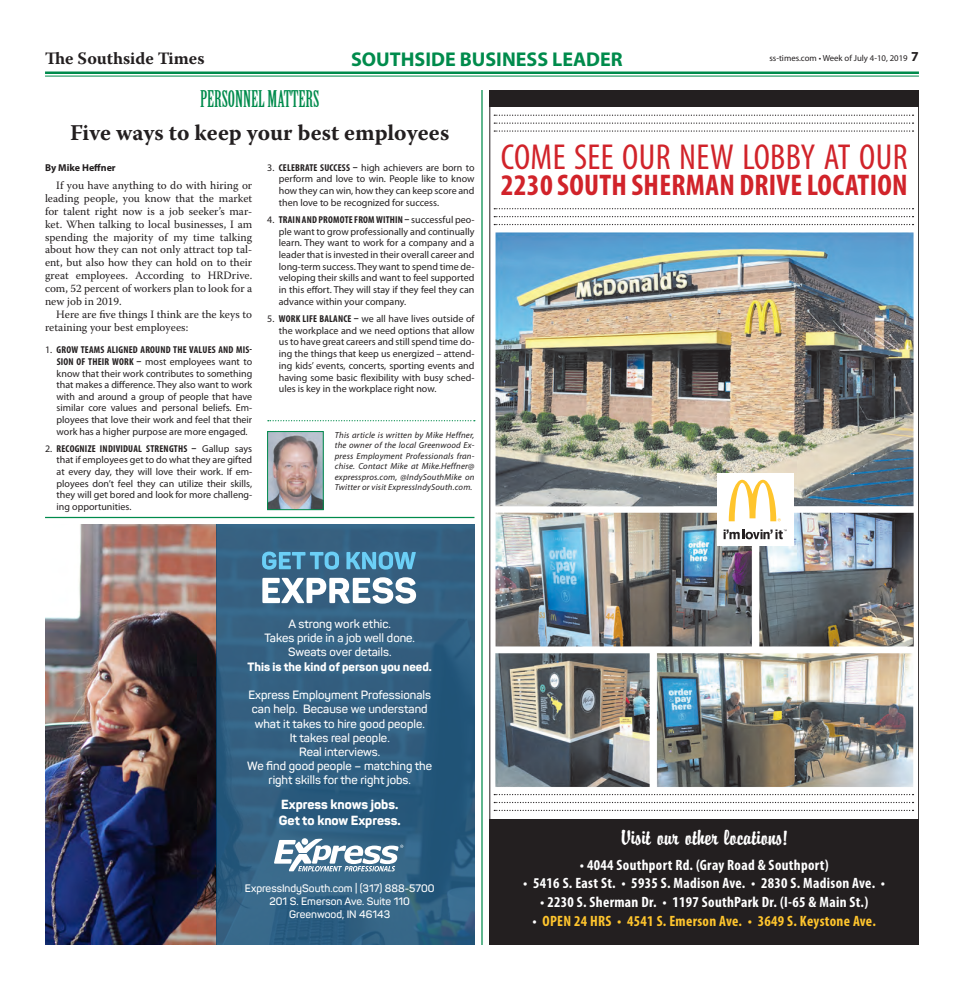
<style>
.page{position:relative;width:964px;height:990px;background:#fff}
.page>*{position:absolute;margin:0;border:0;box-sizing:border-box;transform-origin:0 0}
.t1{font:condensed 36.25px "Myriad Pro";letter-spacing:.01em;color:#d1232a}
.t2{font:700 condensed 30px "Myriad Pro";letter-spacing:.01em;color:#d1232a}
.t3{font:23px "Brody D";color:#fff}
.SBL_Headline_for_Art{font:700 22.5px "Warnock Pro";color:#231f20}
.Section_Header_-_18p{font:22.5px "Birch Std";color:#008b4c}
.Briefs_Copy{font:700 20px "Myriad Pro";color:#008b4c}
.t4{font:700 17.38px "Warnock Pro";color:#231f20}
.t5{font:700 condensed 15px "Myriad Pro";letter-spacing:.02em;color:#fff}
.t6{font:700 condensed 15px "Myriad Pro";letter-spacing:.02em;color:#ffc52d}
.t7{font:800 13px/15.4px "Panton";color:#fff}
.t8{font:600 11.88px/14.2px "Panton";color:#fff;text-align:center}
.Body_Copy{font:11.25px/12.9px "Warnock Pro";color:#231f20;text-align:justify}
.t9{font:600 10.62px/12.8px "Panton";color:#fff;text-align:center}
.Calendar_Text{font:10px/11.8px "Myriad Pro";color:#231f20;text-align:justify}
.Byline_for_Article{font:700 10px "Myriad Pro";color:#231f20}
.Signature{font:italic 8.75px/10.5px "Myriad Pro";letter-spacing:.02em;color:#231f20;text-align:justify}
.t10{font:8.75px "Myriad Pro";color:#231f20}
.s1{font-weight:700;font-size:13.75px}
.s2{font-weight:700;font-stretch:condensed}
.s3{font-weight:800}
.s4{color:#fff}
</style>
<div class="page">
<svg style="left:268px;top:420px;width:206px;height:1px"></svg>
<img style="left:269px;top:433px;width:52px;height:75px">
<div style="left:267px;top:431px;width:56px;height:79px;border:1px solid #008b4c"></div>
<hr style="left:45px;top:517px;width:429px;height:1px;background:#008b4c">
<hr style="left:481px;top:90px;width:1px;height:855px;background:#008b4c">
<hr style="left:45px;top:72px;width:873px;height:2px;background:#008b4c">
<hr style="left:45px;top:76px;width:873px;height:1px;background:#008b4c">
<img style="left:45px;top:525px;width:170px;height:420px">
<svg style="left:215px;top:525px;width:259px;height:420px;background:#305f81"></svg>
<svg style="left:262px;top:577px;width:154px;height:27px"></svg>
<svg style="left:262px;top:552px;width:154px;height:18px;background:#4f97bb"></svg>
<svg style="left:274px;top:839px;width:129px;height:32px"></svg>
<img style="left:493px;top:225px;width:421px;height:571px">
<div style="left:489px;top:819px;width:429px;height:126px;background:#231f20"></div>
<div style="left:489px;top:90px;width:429px;height:17px;background:#231f20"></div>
<svg style="left:494px;top:810px;width:419px;height:1px"></svg>
<svg style="left:494px;top:802px;width:419px;height:1px"></svg>
<svg style="left:494px;top:794px;width:419px;height:1px"></svg>
<svg style="left:494px;top:130px;width:419px;height:2px"></svg>
<svg style="left:494px;top:123px;width:419px;height:1px"></svg>
<svg style="left:494px;top:115px;width:419px;height:1px"></svg>
<svg style="left:494px;top:224px;width:419px;height:1px"></svg>
<svg style="left:494px;top:216px;width:419px;height:1px"></svg>
<svg style="left:494px;top:208px;width:419px;height:1px"></svg>
<div style="left:716px;top:473px;width:77px;height:73px;background:#fff"></div>
<svg style="left:728px;top:480px;width:52px;height:41px"></svg>
<svg style="left:723px;top:530px;width:63px;height:9px"></svg>
<p class="Briefs_Copy" style="left:351px;top:46px;width:273px">SOUTHSIDE BUSINESS LEADER</p>
<h3 class="t4" style="left:45px;top:48px;width:161px">The Southside Times</h3>
<p class="t10" style="left:769px;top:53px;width:151px">ss-times.com • Week of July 4-10, 2019 <span class="s1">7</span></p>
<p class="Section_Header_-_18p" style="left:200px;top:86px;width:121px">PERSONNEL MATTERS</p>
<p class="SBL_Headline_for_Art" style="left:70px;top:119px;width:380px">Five ways to keep your best employees</p>
<p class="Byline_for_Article" style="left:45px;top:161px;width:72px">By Mike Heffner</p>
<p class="Body_Copy" style="left:45px;top:179px;width:209px;text-indent:11px">If you have anything to do with hiring or leading people, you know that the market for talent right now is a job seeker’s mar&shy;ket. When talking to local businesses, I am spending the majority of my time talking about how they can not only attract top tal&shy;ent, but also how they can hold on to their great employees. According to HRDrive. com, 52 percent of workers plan to look for a new job in 2019.</p>
<p class="Body_Copy" style="left:45px;top:307px;width:208px;text-indent:11px">Here are five things I think are the keys to retaining your best employees:</p>
<p class="Calendar_Text" style="left:57px;top:344px;width:197px;text-indent:-12px">1. <span class="s2">GROW TEAMS ALIGNED AROUND THE VALUES AND MIS-SION OF THEIR WORK –</span> most employees want to know that their work contributes to something that makes a difference. They also want to work with and around a group of people that have similar core values and personal beliefs. Em&shy;ployees that love their work and feel that their work has a higher purpose are more engaged.</p>
<p class="Calendar_Text" style="left:57px;top:442px;width:197px;text-indent:-12px">2. <span class="s2">RECOGNIZE INDIVIDUAL STRENGTHS –</span> Gallup says that if employees get to do what they are gifted at every day, they will love their work. If em&shy;ployees don’t feel they can utilize their skills, they will get bored and look for more challeng&shy;ing opportunities.</p>
<p class="Calendar_Text" style="left:279px;top:161px;width:197px;text-indent:-12px">3. <span class="s2">CELEBRATE SUCCESS –</span> high achievers are born to perform and love to win. People like to know how they can win, how they can keep score and then love to be recognized for success.</p>
<p class="Calendar_Text" style="left:279px;top:214px;width:197px;text-indent:-12px">4. <span class="s2">TRAIN AND PROMOTE FROM WITHIN –</span> successful peo&shy;ple want to grow professionally and continually learn. They want to work for a company and a leader that is invested in their overall career and long-term success. They want to spend time de&shy;veloping their skills and want to feel supported in this effort. They will stay if they feel they can advance within your company.</p>
<p class="Calendar_Text" style="left:279px;top:313px;width:197px;text-indent:-12px">5. <span class="s2">WORK LIFE BALANCE –</span> we all have lives outside of the workplace and we need options that allow us to have great careers and still spend time do&shy;ing the things that keep us energized – attend&shy;ing kids’ events, concerts, sporting events and having some basic flexibility with busy sched&shy;ules is key in the workplace right now.</p>
<p class="Signature" style="left:335px;top:429px;width:141px">This article is written by Mike Heffner, the owner of the local Greenwood Ex&shy;press Employment Professionals fran&shy;chise. Contact Mike at Mike.Heffner@ expresspros.com, @IndySouthMike on Twitter or visit ExpressIndySouth.com.</p>
<p class="t1" style="left:500px;top:135px;width:408px">COME SEE OUR NEW LOBBY AT OUR</p>
<p class="t2" style="left:500px;top:167px;width:408px">2230 SOUTH SHERMAN DRIVE LOCATION</p>
<p class="t8" style="left:247px;top:617px;width:186px">A strong work ethic.<br>Takes pride in a job well done.<br>Sweats over details.<br><span class="s3">This is the kind of person you need.</span></p>
<p class="t8" style="left:247px;top:688px;width:186px">Express Employment Professionals can help. Because we understand what it takes to hire good people.<br>It takes real people.<br>Real interviews.<br>We find good people – matching the right skills for the right jobs.</p>
<p class="t7" style="left:279px;top:797px;width:123px">Express knows jobs.<br>Get to know Express.</p>
<p class="t9" style="left:245px;top:882px;width:191px">ExpressIndySouth.com | (317) 888-5700<br>201 S. Emerson Ave. Suite 110<br>Greenwood, IN 46143</p>
<p class="t3" style="left:620px;top:825px;width:169px">Visit our other locations!</p>
<p class="t5" style="left:579px;top:855px;width:250px">• 4044 Southport Rd. (Gray Road &amp; Southport)</p>
<p class="t5" style="left:523px;top:874px;width:363px">• 5416 S. East St. • 5935 S. Madison Ave. • 2830 S. Madison Ave. •</p>
<p class="t5" style="left:540px;top:893px;width:329px">• 2230 S. Sherman Dr. • 1197 SouthPark Dr. (I-65 &amp; Main St.)</p>
<p class="t6" style="left:532px;top:912px;width:345px"><span class="s4">•</span> OPEN 24 HRS • 4541 S. Emerson Ave. • 3649 S. Keystone Ave.</p>
</div>
